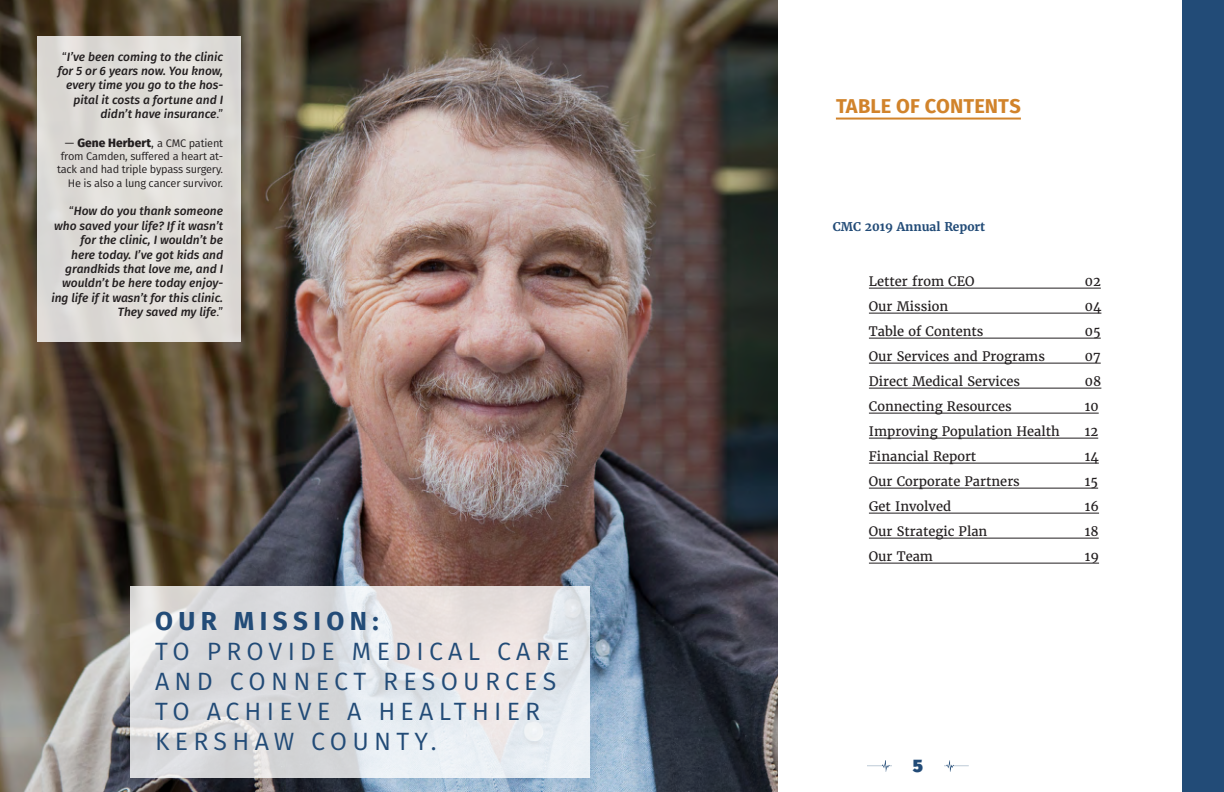
<style>
.page{position:relative;width:1224px;height:792px;background:#fff}
.page>*{position:absolute;margin:0;border:0;box-sizing:border-box;transform-origin:0 0}
.Content_24{font:700 26px "Fira Sans";letter-spacing:.21em;color:#224b77}
.Content_24-2{font:25px/30px "Fira Sans";letter-spacing:.21em;color:#224b77}
.h3_Rule_Below_On{font:700 20px "Fira Sans";letter-spacing:.005em;color:#d1832b}
.t1{font:900 18px "Fira Sans";color:#224b77}
.Numbers_Indent_Under{font:13px "Merriweather";color:#231f20}
.t2{font:italic 500 12px/14.4px "Fira Sans";color:#231f20;text-align:right}
.t3{font:800 12px "Fira Sans";color:#231f20}
.SSP-SB_10{font:700 12px "Merriweather";color:#224b77}
.t4{font:11px/13.2px "Fira Sans";letter-spacing:-.02em;color:#231f20;text-align:right}
.s1{font-weight:400;font-style:normal}
.s2{font-weight:400}
.s3{font-weight:400;font-size:11px}
</style>
<div class="page">
<img style="left:867px;top:761px;width:24px;height:11px">
<img style="left:944px;top:761px;width:25px;height:11px">
<img style="left:0;top:0;width:778px;height:792px">
<hr style="left:869px;top:288px;width:232px;height:1px;background:#231f20">
<hr style="left:869px;top:313px;width:232px;height:1px;background:#231f20">
<hr style="left:869px;top:338px;width:232px;height:1px;background:#231f20">
<hr style="left:869px;top:363px;width:232px;height:1px;background:#231f20">
<hr style="left:869px;top:388px;width:232px;height:1px;background:#231f20">
<hr style="left:869px;top:413px;width:230px;height:1px;background:#231f20">
<hr style="left:869px;top:438px;width:229px;height:1px;background:#231f20">
<hr style="left:869px;top:463px;width:230px;height:1px;background:#231f20">
<hr style="left:869px;top:488px;width:229px;height:1px;background:#231f20">
<hr style="left:869px;top:513px;width:230px;height:1px;background:#231f20">
<hr style="left:869px;top:538px;width:230px;height:1px;background:#231f20">
<hr style="left:869px;top:563px;width:230px;height:1px;background:#231f20">
<div style="left:1183px;top:0;width:41px;height:792px;background:#224b77"></div>
<hr style="left:836px;top:118px;width:185px;height:2px;background:#d1832b">
<svg style="left:130px;top:586px;width:460px;height:192px;background:#e0e1e3"></svg>
<div style="left:38px;top:36px;width:203px;height:305px;background:#dedcd7"></div>
<p class="t2" style="left:58px;top:49px;width:167px"><span class="s1">“</span>I’ve been coming to the clinic for 5 or 6 years now. You know, every time you go to the hos&shy;pital it costs a fortune and I didn’t have insurance<span class="s1">.”</span></p>
<p class="t3" style="left:65px;top:134px;width:160px"><span class="s2">—</span> Gene Herbert<span class="s2">,</span> <span class="s3">a CMC patient</span></p>
<p class="t4" style="left:57px;top:150px;width:168px">from Camden, suffered a heart at&shy;tack and had triple bypass surgery.<br>He is also a lung cancer survivor.</p>
<p class="t2" style="left:51px;top:204px;width:173px"><span class="s1">“</span>How do you thank someone who saved your life? If it wasn’t for the clinic, I wouldn’t be<br>here today. I’ve got kids and grandkids that love me, and I wouldn’t be here today enjoy&shy;ing life if it wasn’t for this clinic.<br>They saved my life<span class="s1">.”</span></p>
<p class="Content_24" style="left:155px;top:602px;width:225px">OUR MISSION:</p>
<p class="Content_24-2" style="left:155px;top:636px;width:416px">TO PROVIDE MEDICAL CARE<br>AND CONNECT RESOURCES<br>TO ACHIEVE A HEALTHIER<br>KERSHAW COUNTY.</p>
<p class="h3_Rule_Below_On" style="left:836px;top:92px;width:186px">TABLE OF CONTENTS</p>
<p class="SSP-SB_10" style="left:833px;top:219px;width:154px">CMC 2019 Annual Report</p>
<p class="Numbers_Indent_Under" style="left:869px;top:273px;width:107px">Letter from CEO</p>
<p class="Numbers_Indent_Under" style="left:1085px;top:273px;width:17px">02</p>
<p class="Numbers_Indent_Under" style="left:869px;top:298px;width:81px">Our Mission</p>
<p class="Numbers_Indent_Under" style="left:1085px;top:298px;width:18px">04</p>
<p class="Numbers_Indent_Under" style="left:869px;top:323px;width:116px">Table of Contents</p>
<p class="Numbers_Indent_Under" style="left:1085px;top:323px;width:17px">05</p>
<p class="Numbers_Indent_Under" style="left:869px;top:348px;width:178px">Our Services and Programs</p>
<p class="Numbers_Indent_Under" style="left:1085px;top:348px;width:17px">07</p>
<p class="Numbers_Indent_Under" style="left:869px;top:373px;width:153px">Direct Medical Services</p>
<p class="Numbers_Indent_Under" style="left:1085px;top:373px;width:18px">08</p>
<p class="Numbers_Indent_Under" style="left:869px;top:398px;width:144px">Connecting Resources</p>
<p class="Numbers_Indent_Under" style="left:1085px;top:398px;width:15px">10</p>
<p class="Numbers_Indent_Under" style="left:869px;top:423px;width:192px">Improving Population Health</p>
<p class="Numbers_Indent_Under" style="left:1085px;top:423px;width:15px">12</p>
<p class="Numbers_Indent_Under" style="left:869px;top:448px;width:109px">Financial Report</p>
<p class="Numbers_Indent_Under" style="left:1085px;top:448px;width:15px">14</p>
<p class="Numbers_Indent_Under" style="left:869px;top:473px;width:153px">Our Corporate Partners</p>
<p class="Numbers_Indent_Under" style="left:1085px;top:473px;width:15px">15</p>
<p class="Numbers_Indent_Under" style="left:869px;top:498px;width:84px">Get Involved</p>
<p class="Numbers_Indent_Under" style="left:1085px;top:498px;width:16px">16</p>
<p class="Numbers_Indent_Under" style="left:869px;top:523px;width:120px">Our Strategic Plan</p>
<p class="Numbers_Indent_Under" style="left:1085px;top:523px;width:15px">18</p>
<p class="Numbers_Indent_Under" style="left:869px;top:548px;width:66px">Our Team</p>
<p class="Numbers_Indent_Under" style="left:1085px;top:548px;width:16px">19</p>
<h3 class="t1" style="left:913px;top:753px;width:12px">5</h3>
</div>
